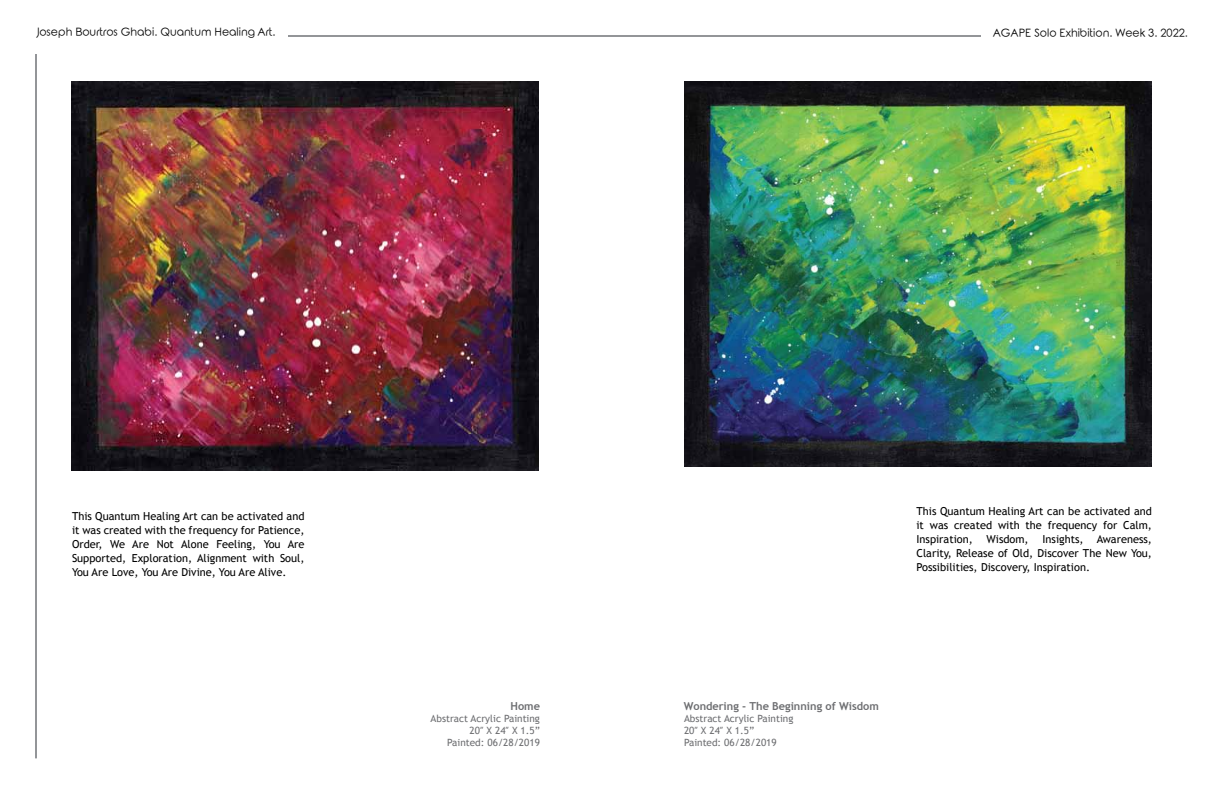
<style>
.page{position:relative;width:1224px;height:792px;background:#fff}
.page>*{position:absolute;margin:0;border:0;box-sizing:border-box;transform-origin:0 0}
.t1{font:11px/14px "Trebuchet MS";color:#000;text-align:justify}
.t2{font:11px "Rounded Elegance";color:#000}
.t3{font:700 11px "Trebuchet MS";color:#6d6e71}
.t4{font:10px/12px "Trebuchet MS";color:#6d6e71;text-align:right}
</style>
<div class="page">
<hr style="left:35px;top:54px;width:2px;height:704px;background:#939598">
<hr style="left:288px;top:35px;width:693px;height:2px;background:#939598">
<img style="left:71px;top:82px;width:468px;height:389px">
<img style="left:684px;top:82px;width:468px;height:384px">
<p class="t2" style="left:36px;top:26px;width:241px">Joseph Bourtros Ghabi. Quantum Healing Art.</p>
<p class="t2" style="left:993px;top:27px;width:197px">AGAPE Solo Exhibition. Week 3. 2022.</p>
<p class="t1" style="left:72px;top:509px;width:234px">This Quantum Healing Art can be activated and it was created with the frequency for Patience, Order, We Are Not Alone Feeling, You Are Supported, Exploration, Alignment with Soul, You Are Love, You Are Divine, You Are Alive.</p>
<p class="t3" style="left:510px;top:699px;width:31px">Home</p>
<p class="t4" style="left:431px;top:713px;width:111px">Abstract Acrylic Painting<br>20″ X 24″ X 1.5”<br>Painted: 06/28/2019</p>
<p class="t1" style="left:917px;top:504px;width:237px">This Quantum Healing Art can be activated and it was created with the frequency for Calm, Inspiration,</p>
<p class="t1" style="left:917px;top:532px;width:237px;text-indent:126px">Insights, Awareness, Clarity, Release of Old, Discover The New You, Possibilities, Discovery, Inspiration.</p>
<p class="t1" style="left:987px;top:532px;width:44px">Wisdom,</p>
<p class="t3" style="left:684px;top:699px;width:196px">Wondering - The Beginning of Wisdom</p>
<p class="t4" style="left:684px;top:713px;width:111px;text-align:left">Abstract Acrylic Painting<br>20″ X 24″ X 1.5”<br>Painted: 06/28/2019</p>
</div>
